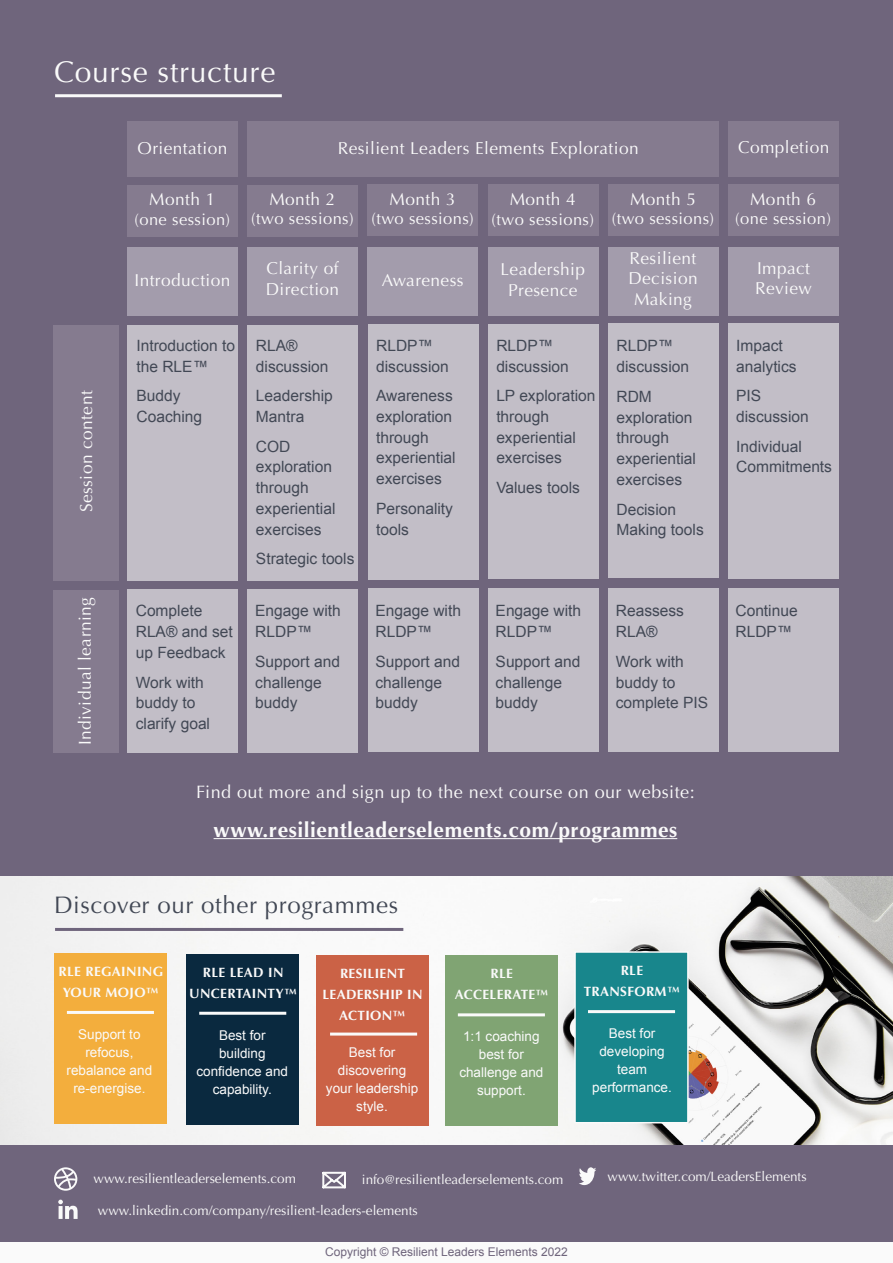
<style>
.page{position:relative;width:893px;height:1263px;background:#6f657c}
.page>*{position:absolute;margin:0;border:0;box-sizing:border-box;transform-origin:0 0}
.t1{font:30px "Optima";letter-spacing:.025em;color:#fafafa}
.t2{font:24px "Optima";letter-spacing:.025em;color:#424855}
.t3{font:700 21px "Optima";letter-spacing:.025em;color:#fafafa}
.t4{font:18px "Optima";letter-spacing:.025em;color:#fafafa}
.t5{font:17.25px/20.7px "Optima";letter-spacing:.025em;color:#fafafa}
.t6{font:16.5px "Optima";letter-spacing:.025em;color:#fafafa}
.t7{font:15.6px/20.7px "Arial";color:#424855}
.t8{font:13.5px/18px "Arial";color:#fafafa;text-align:center}
.t9{font:13.5px "Optima";color:#fafafa}
.t10{font:700 13.5px/21px "Optima";letter-spacing:.025em;color:#fafafa;text-align:center}
.t11{font:12px "Arial";color:#6f657c}
</style>
<div class="page">
<img style="left:0;top:876px;width:893px;height:269px">
<div style="left:0;top:1243px;width:893px;height:20px;background:#fafafa"></div>
<hr style="left:55px;top:94px;width:227px;height:3px;background:#fafafa">
<div style="left:127px;top:185px;width:111px;height:51px;background:#857b8f"></div>
<div style="left:247px;top:185px;width:111px;height:51px;background:#857b8f"></div>
<div style="left:368px;top:185px;width:110px;height:51px;background:#857b8f"></div>
<div style="left:488px;top:185px;width:110px;height:51px;background:#857b8f"></div>
<div style="left:608px;top:185px;width:110px;height:51px;background:#857b8f"></div>
<div style="left:728px;top:185px;width:111px;height:51px;background:#857b8f"></div>
<div style="left:127px;top:121px;width:111px;height:55px;background:#857b8f"></div>
<div style="left:247px;top:121px;width:472px;height:55px;background:#857b8f"></div>
<div style="left:728px;top:121px;width:111px;height:55px;background:#857b8f"></div>
<div style="left:127px;top:247px;width:111px;height:69px;background:#a39cac"></div>
<div style="left:247px;top:247px;width:111px;height:69px;background:#a39cac"></div>
<div style="left:368px;top:247px;width:110px;height:68px;background:#a39cac"></div>
<div style="left:488px;top:247px;width:110px;height:68px;background:#a39cac"></div>
<div style="left:608px;top:247px;width:110px;height:68px;background:#a39cac"></div>
<div style="left:728px;top:247px;width:111px;height:68px;background:#a39cac"></div>
<div style="left:53px;top:325px;width:66px;height:255px;background:#857b8f"></div>
<div style="left:128px;top:325px;width:110px;height:255px;background:#c2bec7"></div>
<div style="left:248px;top:325px;width:110px;height:255px;background:#c2bec7"></div>
<div style="left:368px;top:324px;width:110px;height:255px;background:#c2bec7"></div>
<div style="left:488px;top:324px;width:111px;height:254px;background:#c2bec7"></div>
<div style="left:608px;top:323px;width:111px;height:255px;background:#c2bec7"></div>
<div style="left:728px;top:323px;width:111px;height:255px;background:#c2bec7"></div>
<div style="left:128px;top:590px;width:110px;height:163px;background:#c2bec7"></div>
<div style="left:248px;top:590px;width:110px;height:163px;background:#c2bec7"></div>
<div style="left:368px;top:589px;width:110px;height:163px;background:#c2bec7"></div>
<div style="left:488px;top:589px;width:111px;height:163px;background:#c2bec7"></div>
<div style="left:608px;top:588px;width:111px;height:163px;background:#c2bec7"></div>
<div style="left:728px;top:588px;width:111px;height:163px;background:#c2bec7"></div>
<div style="left:53px;top:590px;width:66px;height:163px;background:#857b8f"></div>
<svg style="left:54px;top:1167px;width:23px;height:24px"></svg>
<svg style="left:322px;top:1171px;width:24px;height:18px"></svg>
<svg style="left:58px;top:1199px;width:20px;height:20px"></svg>
<svg style="left:579px;top:1167px;width:17px;height:18px"></svg>
<hr style="left:214px;top:838px;width:463px;height:1px;background:#fafafa">
<hr style="left:55px;top:928px;width:348px;height:3px;background:#6f657c">
<div style="left:54px;top:953px;width:113px;height:170px;background:#f3ae3d"></div>
<hr style="left:67px;top:1011px;width:87px;height:3px;background:#fafafa">
<div style="left:445px;top:955px;width:113px;height:171px;background:#80a473"></div>
<hr style="left:458px;top:1013px;width:87px;height:3px;background:#fafafa">
<div style="left:316px;top:955px;width:112px;height:171px;background:#cb6246"></div>
<hr style="left:330px;top:1032px;width:87px;height:3px;background:#fafafa">
<div style="left:186px;top:954px;width:113px;height:170px;background:#0a293f"></div>
<hr style="left:199px;top:1012px;width:87px;height:3px;background:#fafafa">
<div style="left:574px;top:951px;width:115px;height:172px;background:#18868c;border:2px solid #fafafa"></div>
<hr style="left:588px;top:1010px;width:87px;height:3px;background:#fafafa">
<p class="t1" style="left:54px;top:54px;width:223px">Course structure</p>
<p class="t5" style="left:138px;top:138px;width:91px">Orientation</p>
<p class="t5" style="left:338px;top:138px;width:303px">Resilient Leaders Elements Exploration</p>
<p class="t5" style="left:738px;top:137px;width:93px">Completion</p>
<p class="t5" style="left:630px;top:189px;width:67px">Month 5</p>
<p class="t6" style="left:612px;top:209px;width:104px">(two sessions)</p>
<p class="t5" style="left:269px;top:189px;width:67px">Month 2</p>
<p class="t6" style="left:251px;top:209px;width:104px">(two sessions)</p>
<p class="t5" style="left:390px;top:189px;width:67px">Month 3</p>
<p class="t6" style="left:371px;top:209px;width:104px">(two sessions)</p>
<p class="t5" style="left:750px;top:189px;width:67px">Month 6</p>
<p class="t6" style="left:735px;top:209px;width:97px">(one session)</p>
<p class="t5" style="left:149px;top:189px;width:67px">Month 1</p>
<p class="t6" style="left:134px;top:210px;width:97px">(one session)</p>
<p class="t5" style="left:510px;top:189px;width:67px">Month 4</p>
<p class="t6" style="left:492px;top:210px;width:104px">(two sessions)</p>
<p class="t5" style="left:76px;top:512px;width:123px;rotate:-90deg">Session content</p>
<p class="t5" style="left:75px;top:745px;width:149px;rotate:-90deg">Individual learning</p>
<p class="t5" style="left:134px;top:270px;width:98px">Introduction</p>
<p class="t7" style="left:136px;top:335px;width:100px">Introduction to the RLE™</p>
<p class="t7" style="left:136px;top:386px;width:67px">Buddy<br>Coaching</p>
<p class="t7" style="left:136px;top:601px;width:99px">Complete<br>RLA® and set up Feedback</p>
<p class="t7" style="left:136px;top:672px;width:76px">Work with buddy to clarify goal</p>
<p class="t5" style="left:628px;top:248px;width:71px;text-align:center">Resilient<br>Decision<br>Making</p>
<p class="t5" style="left:266px;top:258px;width:75px">Clarity of<br>Direction</p>
<p class="t5" style="left:500px;top:259px;width:86px">Leadership</p>
<p class="t5" style="left:382px;top:270px;width:83px">Awareness</p>
<p class="t5" style="left:755px;top:258px;width:58px">Impact<br>Review</p>
<p class="t5" style="left:508px;top:280px;width:71px">Presence</p>
<p class="t7" style="left:256px;top:335px;width:74px">RLA® discussion</p>
<p class="t7" style="left:256px;top:386px;width:78px">Leadership<br>Mantra</p>
<p class="t7" style="left:256px;top:436px;width:81px">COD exploration through experiential exercises</p>
<p class="t7" style="left:256px;top:549px;width:100px">Strategic tools</p>
<p class="t7" style="left:255px;top:601px;width:87px">Engage with<br>RLDP™</p>
<p class="t7" style="left:255px;top:651px;width:86px">Support and challenge buddy</p>
<p class="t7" style="left:376px;top:335px;width:74px">RLDP™ discussion</p>
<p class="t7" style="left:376px;top:386px;width:81px">Awareness exploration through experiential exercises</p>
<p class="t7" style="left:376px;top:498px;width:78px">Personality tools</p>
<p class="t7" style="left:375px;top:601px;width:87px">Engage with<br>RLDP™</p>
<p class="t7" style="left:375px;top:651px;width:86px">Support and challenge buddy</p>
<p class="t7" style="left:496px;top:335px;width:74px">RLDP™ discussion</p>
<p class="t7" style="left:496px;top:386px;width:101px">LP exploration through experiential exercises</p>
<p class="t7" style="left:496px;top:477px;width:85px">Values tools</p>
<p class="t7" style="left:616px;top:336px;width:74px">RLDP™ discussion</p>
<p class="t7" style="left:616px;top:386px;width:81px">RDM exploration through experiential exercises</p>
<p class="t7" style="left:616px;top:499px;width:89px">Decision<br>Making tools</p>
<p class="t7" style="left:496px;top:601px;width:87px">Engage with<br>RLDP™</p>
<p class="t7" style="left:496px;top:651px;width:86px">Support and challenge buddy</p>
<p class="t7" style="left:616px;top:601px;width:70px">Reassess<br>RLA®</p>
<p class="t7" style="left:616px;top:651px;width:94px">Work with buddy to complete PIS</p>
<p class="t7" style="left:736px;top:335px;width:62px">Impact analytics</p>
<p class="t7" style="left:736px;top:386px;width:74px">PIS discussion</p>
<p class="t7" style="left:736px;top:436px;width:97px">Individual<br>Commitments</p>
<p class="t7" style="left:735px;top:601px;width:64px">Continue<br>RLDP™</p>
<p class="t4" style="left:196px;top:781px;width:500px">Find out more and sign up to the next course on our website:</p>
<p class="t3" style="left:214px;top:817px;width:465px">www.resilientleaderselements.com/programmes</p>
<p class="t2" style="left:54px;top:891px;width:345px">Discover our other programmes</p>
<p class="t10" style="left:59px;top:961px;width:106px">RLE REGAINING<br>YOUR MOJO™</p>
<p class="t8" style="left:67px;top:1025px;width:87px">Support to refocus, rebalance and re-energise.</p>
<p class="t10" style="left:203px;top:962px;width:82px">RLE LEAD IN</p>
<p class="t10" style="left:189px;top:983px;width:109px">UNCERTAINTY™</p>
<p class="t8" style="left:196px;top:1026px;width:93px">Best for building confidence and capability.</p>
<p class="t10" style="left:322px;top:963px;width:102px">RESILIENT<br>LEADERSHIP IN<br>ACTION™</p>
<p class="t8" style="left:326px;top:1043px;width:94px">Best for discovering your leadership style.</p>
<p class="t10" style="left:491px;top:963px;width:24px">RLE</p>
<p class="t10" style="left:455px;top:984px;width:95px">ACCELERATE™</p>
<p class="t8" style="left:459px;top:1027px;width:86px">1:1 coaching best for challenge and support.</p>
<p class="t10" style="left:621px;top:960px;width:24px">RLE</p>
<p class="t10" style="left:584px;top:981px;width:98px">TRANSFORM™</p>
<p class="t8" style="left:592px;top:1024px;width:81px">Best for developing team performance.</p>
<p class="t9" style="left:94px;top:1171px;width:204px">www.resilientleaderselements.com</p>
<p class="t9" style="left:362px;top:1172px;width:203px">info@resilientleaderselements.com</p>
<p class="t9" style="left:98px;top:1203px;width:321px">www.linkedin.com/company/resilient-leaders-elements</p>
<p class="t11" style="left:325px;top:1244px;width:244px">Copyright © Resilient Leaders Elements 2022</p>
<p class="t9" style="left:608px;top:1169px;width:201px">www.twitter.com/LeadersElements</p>
</div>
